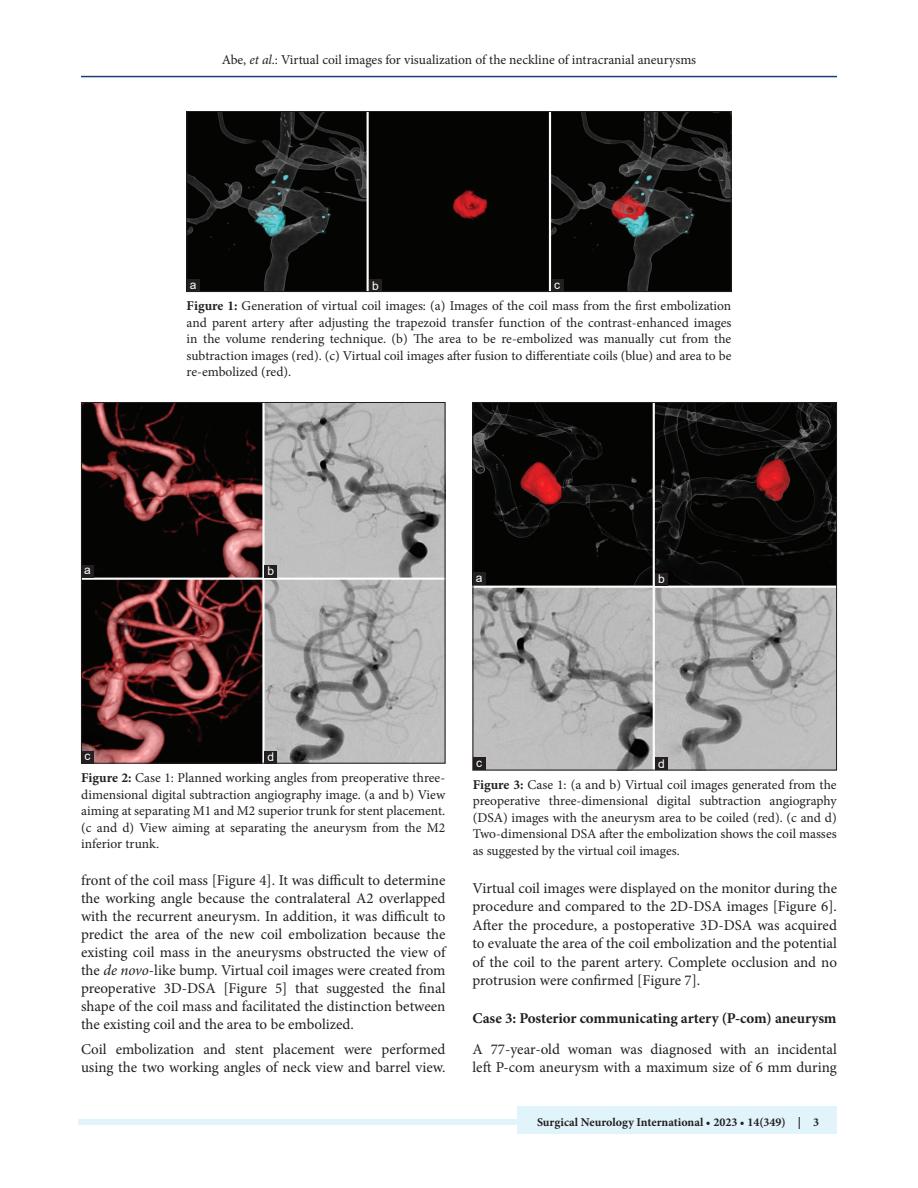
<style>
.page{position:relative;width:918px;height:1188px;background:#fff}
.page>*{position:absolute;margin:0;border:0;box-sizing:border-box;transform-origin:0 0}
.TX{font:15px/18px "Minion Pro";color:#231f20;text-align:justify}
.t1{font:700 15px "Minion Pro";letter-spacing:-.005em;color:#231f20}
.FGC{font:13.5px/16.5px "Minion Pro";color:#231f20;text-align:justify}
.JF{font:700 12px "Minion Pro";color:#231f20}
.LABEL{font:12px "Arial";color:#fff}
.s1{font-style:italic}
.s2{font-weight:700}
</style>
<div class="page">
<hr style="left:81px;top:76px;width:756px;height:1px;background:#164077">
<div style="left:78px;top:1119px;width:756px;height:6px;background:#e1f4fc"></div>
<div style="left:518px;top:1106px;width:319px;height:28px;background:#e1f4fc"></div>
<img style="left:189px;top:113px;width:540px;height:177px">
<div style="left:187px;top:111px;width:544px;height:181px;border:1px solid #231f20"></div>
<div style="left:551px;top:279px;width:13px;height:13px;background:#231f20"></div>
<div style="left:369px;top:279px;width:13px;height:13px;background:#231f20"></div>
<div style="left:187px;top:279px;width:12px;height:13px;background:#231f20"></div>
<img style="left:83px;top:404px;width:360px;height:357px">
<div style="left:81px;top:402px;width:364px;height:361px;border:1px solid #231f20"></div>
<div style="left:264px;top:751px;width:13px;height:12px;background:#231f20"></div>
<div style="left:81px;top:751px;width:13px;height:12px;background:#231f20"></div>
<div style="left:264px;top:565px;width:13px;height:12px;background:#231f20"></div>
<div style="left:81px;top:565px;width:13px;height:12px;background:#231f20"></div>
<img style="left:475px;top:404px;width:360px;height:364px">
<div style="left:473px;top:402px;width:364px;height:368px;border:1px solid #231f20"></div>
<div style="left:655px;top:757px;width:13px;height:13px;background:#231f20"></div>
<div style="left:473px;top:757px;width:13px;height:13px;background:#231f20"></div>
<div style="left:655px;top:573px;width:13px;height:12px;background:#231f20"></div>
<div style="left:473px;top:573px;width:13px;height:12px;background:#231f20"></div>
<p class="FGC" style="left:222px;top:51px;width:476px">Abe, <span class="s1">et al</span>.: Virtual coil images for visualization of the neckline of intracranial aneurysms</p>
<p class="LABEL" style="left:190px;top:276px;width:8px">a</p>
<p class="LABEL" style="left:372px;top:277px;width:8px">b</p>
<p class="LABEL" style="left:554px;top:276px;width:7px">c</p>
<p class="FGC" style="left:187px;top:298px;width:546px"><span class="s2">Figure 1:</span> Generation of virtual coil images: (a) Images of the coil mass from the first embolization and parent artery after adjusting the trapezoid transfer function of the contrast-enhanced images in the volume rendering technique. (b) The area to be re-embolized was manually cut from the subtraction images (red). (c) Virtual coil images after fusion to differentiate coils (blue) and area to be re-embolized (red).</p>
<p class="LABEL" style="left:84px;top:562px;width:8px">a</p>
<p class="LABEL" style="left:267px;top:563px;width:8px">b</p>
<p class="LABEL" style="left:476px;top:570px;width:8px">a</p>
<p class="LABEL" style="left:658px;top:571px;width:8px">b</p>
<p class="LABEL" style="left:85px;top:748px;width:7px">c</p>
<p class="LABEL" style="left:267px;top:749px;width:8px">d</p>
<p class="FGC" style="left:81px;top:770px;width:366px"><span class="s2">Figure 2:</span> Case 1: Planned working angles from preoperative three&shy;dimensional digital subtraction angiography image. (a and b) View aiming at separating M1 and M2 superior trunk for stent placement. (c and d) View aiming at separating the aneurysm from the M2 inferior trunk.</p>
<p class="TX" style="left:81px;top:871px;width:366px">front of the coil mass [Figure 4]. It was difficult to determine the working angle because the contralateral A2 overlapped with the recurrent aneurysm. In addition, it was difficult to predict the area of the new coil embolization because the existing coil mass in the aneurysms obstructed the view of the <span class="s1">de novo</span>-like bump. Virtual coil images were created from preoperative 3D-DSA [Figure 5] that suggested the final shape of the coil mass and facilitated the distinction between the existing coil and the area to be embolized.</p>
<p class="TX" style="left:81px;top:1041px;width:366px">Coil embolization and stent placement were performed using the two working angles of neck view and barrel view.</p>
<p class="LABEL" style="left:476px;top:755px;width:7px">c</p>
<p class="LABEL" style="left:658px;top:756px;width:8px">d</p>
<p class="FGC" style="left:473px;top:776px;width:365px"><span class="s2">Figure 3:</span> Case 1: (a and b) Virtual coil images generated from the preoperative three-dimensional digital subtraction angiography (DSA) images with the aneurysm area to be coiled (red). (c and d)<br>Two-dimensional DSA after the embolization shows the coil masses as suggested by the virtual coil images.</p>
<p class="TX" style="left:472px;top:879px;width:366px;line-height:18.5px">Virtual coil images were displayed on the monitor during the procedure and compared to the 2D-DSA images [Figure 6].<br>After the procedure, a postoperative 3D-DSA was acquired to evaluate the area of the coil embolization and the potential of the coil to the parent artery. Complete occlusion and no protrusion were confirmed [Figure 7].</p>
<h2 class="t1" style="left:472px;top:1008px;width:366px">Case 3: Posterior communicating artery (P-com) aneurysm</h2>
<p class="TX" style="left:472px;top:1040px;width:366px;line-height:18.5px">A 77-year-old woman was diagnosed with an incidental left P-com aneurysm with a maximum size of 6 mm during</p>
<p class="JF" style="left:537px;top:1113px;width:284px">Surgical Neurology International • 2023 • 14(349) | 3</p>
</div>
